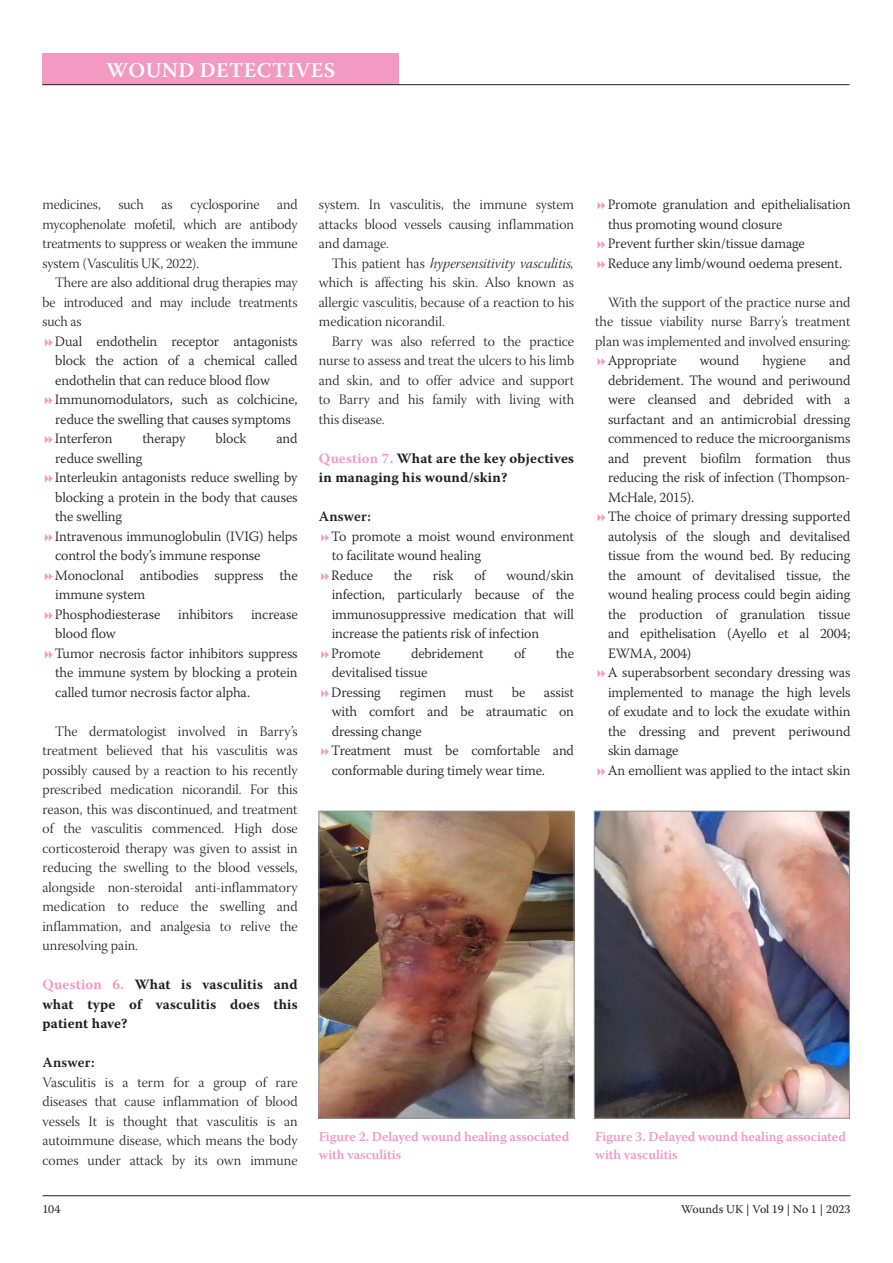
<style>
.page{position:relative;width:893px;height:1263px;background:#fff}
.page>*{position:absolute;margin:0;border:0;box-sizing:border-box;transform-origin:0 0}
.t1{font:600 21px "Warnock Pro";letter-spacing:.025em;color:#fff}
.t2{font:300 14.25px/19.5px "Warnock Pro";letter-spacing:-.01em;color:#231f20;text-align:justify}
.Paragraph_indented{font:14.25px/19.5px "Warnock Pro Light Subh";color:#231f20;text-align:justify}
.Paragraph_indented-2{font:700 14.25px/19.5px "Warnock Pro";letter-spacing:.01em;color:#231f20;text-align:justify}
.Paragraph_indented-3{font:600 14.25px "Warnock Pro";letter-spacing:.01em;color:#231f20}
.Figure_caption{font:600 13.5px/18px "Warnock Pro";letter-spacing:-.005em;color:#f499c2}
.t3{font:12px "Warnock Pro";letter-spacing:-.005em;color:#231f20}
.s1{color:#f499c2}
.s2{font-family:"Warnock Pro Light It Subh"}
</style>
<div class="page">
<hr style="left:43px;top:1195px;width:807px;height:1px;background:#231f20">
<div style="left:43px;top:53px;width:356px;height:32px;background:#f499c2"></div>
<hr style="left:43px;top:84px;width:806px;height:1px;background:#231f20">
<img style="left:321px;top:813px;width:251px;height:303px">
<div style="left:319px;top:811px;width:255px;height:307px;border:1px solid #939598"></div>
<img style="left:596px;top:813px;width:252px;height:303px">
<div style="left:594px;top:811px;width:256px;height:307px;border:1px solid #939598"></div>
<h1 class="t1" style="left:106px;top:57px;width:230px">WOUND DETECTIVES</h1>
<p class="Paragraph_indented" style="left:43px;top:197px;width:257px;text-indent:119px">as cyclosporine and mycophenolate mofetil, which are antibody treatments to suppress or weaken the immune system (Vasculitis UK, 2022).</p>
<p class="Paragraph_indented" style="left:43px;top:275px;width:257px;text-indent:13px">There are also additional drug therapies may be introduced and may include treatments such as</p>
<p class="t2" style="left:55px;top:331px;width:244px">Dual endothelin receptor antagonists block the action of a chemical called endothelin that can reduce blood flow</p>
<p class="t2" style="left:55px;top:390px;width:244px">Immunomodulators, such as colchicine, reduce the swelling that causes symptoms</p>
<p class="t2" style="left:55px;top:429px;width:59px">Interferon</p>
<p class="t2" style="left:143px;top:429px;width:44px">therapy</p>
<p class="t2" style="left:215px;top:429px;width:32px">block</p>
<p class="t2" style="left:276px;top:429px;width:23px">and</p>
<p class="t2" style="left:55px;top:448px;width:89px">reduce swelling</p>
<p class="t2" style="left:55px;top:468px;width:244px">Interleukin antagonists reduce swelling by blocking a protein in the body that causes the swelling</p>
<p class="t2" style="left:55px;top:526px;width:244px">Intravenous immunoglobulin (IVIG) helps control the body’s immune response</p>
<p class="t2" style="left:55px;top:565px;width:244px">Monoclonal antibodies suppress the immune system</p>
<p class="t2" style="left:55px;top:604px;width:107px">Phosphodiesterase</p>
<p class="t2" style="left:178px;top:604px;width:56px">inhibitors</p>
<p class="t2" style="left:251px;top:604px;width:48px">increase</p>
<p class="t2" style="left:55px;top:624px;width:62px">blood flow</p>
<p class="t2" style="left:55px;top:643px;width:244px">Tumor necrosis factor inhibitors suppress the immune system by blocking a protein called tumor necrosis factor alpha.</p>
<p class="Paragraph_indented" style="left:43px;top:723px;width:257px;text-indent:13px">The dermatologist involved in Barry’s treatment believed that his vasculitis was possibly caused by a reaction to his recently prescribed medication nicorandil. For this reason, this was discontinued, and treatment of the vasculitis commenced. High dose corticosteroid therapy was given to assist in reducing the swelling to the blood vessels, alongside non-steroidal anti-inflammatory medication to reduce the swelling and inflammation, and analgesia to relive the unresolving pain.</p>
<p class="Paragraph_indented-2" style="left:43px;top:975px;width:257px"><span class="s1">Question 6.</span> What is vasculitis and what type of vasculitis does this patient have?</p>
<p class="Paragraph_indented-3" style="left:43px;top:1054px;width:54px">Answer:</p>
<p class="Paragraph_indented" style="left:43px;top:1074px;width:257px">Vasculitis is a term for a group of rare diseases that cause inflammation of blood vessels It is thought that vasculitis is an autoimmune disease, which means the body comes under attack by its own immune</p>
<p class="Paragraph_indented" style="left:43px;top:197px;width:60px">medicines,</p>
<p class="Paragraph_indented" style="left:119px;top:197px;width:27px">such</p>
<p class="Paragraph_indented" style="left:319px;top:197px;width:257px">system. In vasculitis, the immune system attacks blood vessels causing inflammation and damage.</p>
<p class="Paragraph_indented" style="left:319px;top:255px;width:257px;text-indent:13px">This patient has <span class="s2">hypersensitivity vasculitis, </span>which is affecting his skin. Also known as allergic vasculitis, because of a reaction to his medication nicorandil.</p>
<p class="Paragraph_indented" style="left:319px;top:333px;width:257px;text-indent:13px">Barry was also referred to the practice nurse to assess and treat the ulcers to his limb and skin, and to offer advice and support to Barry and his family with living with this disease.</p>
<p class="Paragraph_indented-2" style="left:319px;top:448px;width:257px"><span class="s1">Question 7.</span> What are the key objectives in managing his wound/skin?</p>
<p class="Paragraph_indented-3" style="left:319px;top:508px;width:54px">Answer:</p>
<p class="t2" style="left:331px;top:526px;width:244px">To promote a moist wound environment to facilitate wound healing</p>
<p class="t2" style="left:331px;top:565px;width:43px">Reduce</p>
<p class="t2" style="left:394px;top:565px;width:20px">the</p>
<p class="t2" style="left:433px;top:565px;width:22px">risk</p>
<p class="t2" style="left:474px;top:565px;width:13px">of</p>
<p class="t2" style="left:332px;top:565px;width:244px;text-indent:175px">wound/skin infection, particularly because of the immunosuppressive medication that will increase the patients risk of infection</p>
<p class="t2" style="left:331px;top:643px;width:51px">Promote</p>
<p class="t2" style="left:411px;top:643px;width:74px">debridement</p>
<p class="t2" style="left:514px;top:643px;width:13px">of</p>
<p class="t2" style="left:556px;top:643px;width:20px">the</p>
<p class="t2" style="left:332px;top:663px;width:97px">devitalised tissue</p>
<p class="t2" style="left:331px;top:682px;width:51px">Dressing</p>
<p class="t2" style="left:399px;top:682px;width:48px">regimen</p>
<p class="t2" style="left:465px;top:682px;width:30px">must</p>
<p class="t2" style="left:512px;top:682px;width:15px">be</p>
<p class="t2" style="left:332px;top:682px;width:244px;text-indent:212px">assist with comfort and be atraumatic on dressing change</p>
<p class="t2" style="left:331px;top:741px;width:244px">Treatment must be comfortable and conformable during timely wear time.</p>
<p class="t2" style="left:608px;top:195px;width:244px">Promote granulation and epithelialisation thus promoting wound closure</p>
<p class="t2" style="left:608px;top:234px;width:199px">Prevent further skin/tissue damage</p>
<p class="t2" style="left:608px;top:253px;width:236px">Reduce any limb/wound oedema present.</p>
<p class="Paragraph_indented" style="left:595px;top:294px;width:257px;text-indent:13px">With the support of the practice nurse and the tissue viability nurse Barry’s treatment plan was implemented and involved ensuring:</p>
<p class="t2" style="left:608px;top:351px;width:71px">Appropriate</p>
<p class="t2" style="left:700px;top:351px;width:41px">wound</p>
<p class="t2" style="left:762px;top:351px;width:45px">hygiene</p>
<p class="t2" style="left:608px;top:351px;width:244px;text-indent:221px">and debridement. The wound and periwound were cleansed and debrided with a surfactant and an antimicrobial dressing commenced to reduce the microorganisms and prevent biofilm formation thus reducing the risk of infection (Thompson-McHale, 2015).</p>
<p class="t2" style="left:608px;top:507px;width:244px">The choice of primary dressing supported autolysis of the slough and devitalised tissue from the wound bed. By reducing the amount of devitalised tissue, the wound healing process could begin aiding the production of granulation tissue and epithelisation (Ayello et al 2004; EWMA, 2004)</p>
<p class="t2" style="left:608px;top:663px;width:244px">A superabsorbent secondary dressing was implemented to manage the high levels of exudate and to lock the exudate within the dressing and prevent periwound skin damage</p>
<p class="t2" style="left:608px;top:760px;width:244px">An emollient was applied to the intact skin</p>
<p class="Figure_caption" style="left:319px;top:1127px;width:252px">Figure 2. Delayed wound healing associated with vasculitis</p>
<p class="Figure_caption" style="left:595px;top:1127px;width:252px">Figure 3. Delayed wound healing associated with vasculitis</p>
<p class="t3" style="left:43px;top:1202px;width:19px">104</p>
<p class="t3" style="left:681px;top:1202px;width:171px">Wounds UK | Vol 19 | No 1 | 2023</p>
</div>
